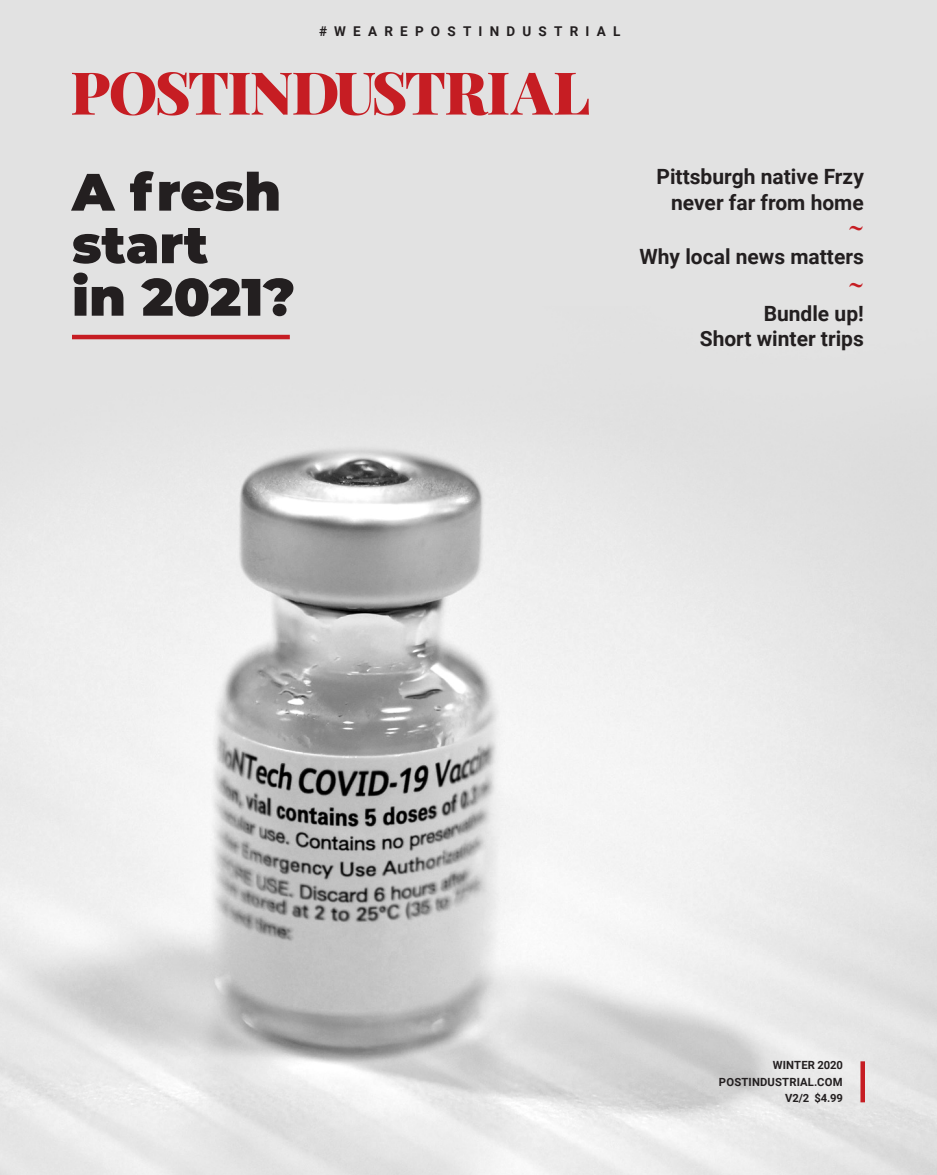
<style>
.page{position:relative;width:937px;height:1175px;background:#fff}
.page>*{position:absolute;margin:0;border:0;box-sizing:border-box;transform-origin:0 0}
.t1{font:900 52.5px/52.5px "Montserrat";color:#231f20}
.t2{font:900 22.5px "Playfair Display SC";color:#c61d23}
.t3{font:700 21px/25.5px "Roboto";color:#231f20;text-align:right}
.t4{font:700 13.5px "Roboto";letter-spacing:.535em;color:#231f20}
.t5{font:700 11.25px/16.5px "Roboto";letter-spacing:.015em;color:#231f20;text-align:right}
</style>
<div class="page">
<img style="left:0;top:0;width:937px;height:1174px">
<div style="left:860px;top:1061px;width:5px;height:41px;background:#c61d23"></div>
<svg style="left:72px;top:72px;width:517px;height:43px;background:#d5898c"></svg>
<hr style="left:72px;top:335px;width:218px;height:4px;background:#c61d23">
<p class="t4" style="left:319px;top:22px;width:303px">#WEAREPOSTINDUSTRIAL</p>
<h1 class="t1" style="left:72px;top:165px;width:225px">A fresh start<br>in 2021?</h1>
<p class="t3" style="left:656px;top:163px;width:209px">Pittsburgh native Frzy never far from home</p>
<p class="t2" style="left:848px;top:211px;width:17px">~</p>
<p class="t3" style="left:639px;top:243px;width:226px">Why local news matters</p>
<p class="t2" style="left:848px;top:268px;width:17px">~</p>
<p class="t3" style="left:700px;top:300px;width:166px">Bundle up!<br>Short winter trips</p>
<p class="t5" style="left:719px;top:1056px;width:125px">WINTER 2020<br>POSTINDUSTRIAL.COM<br>V2/2 $4.99</p>
</div>
